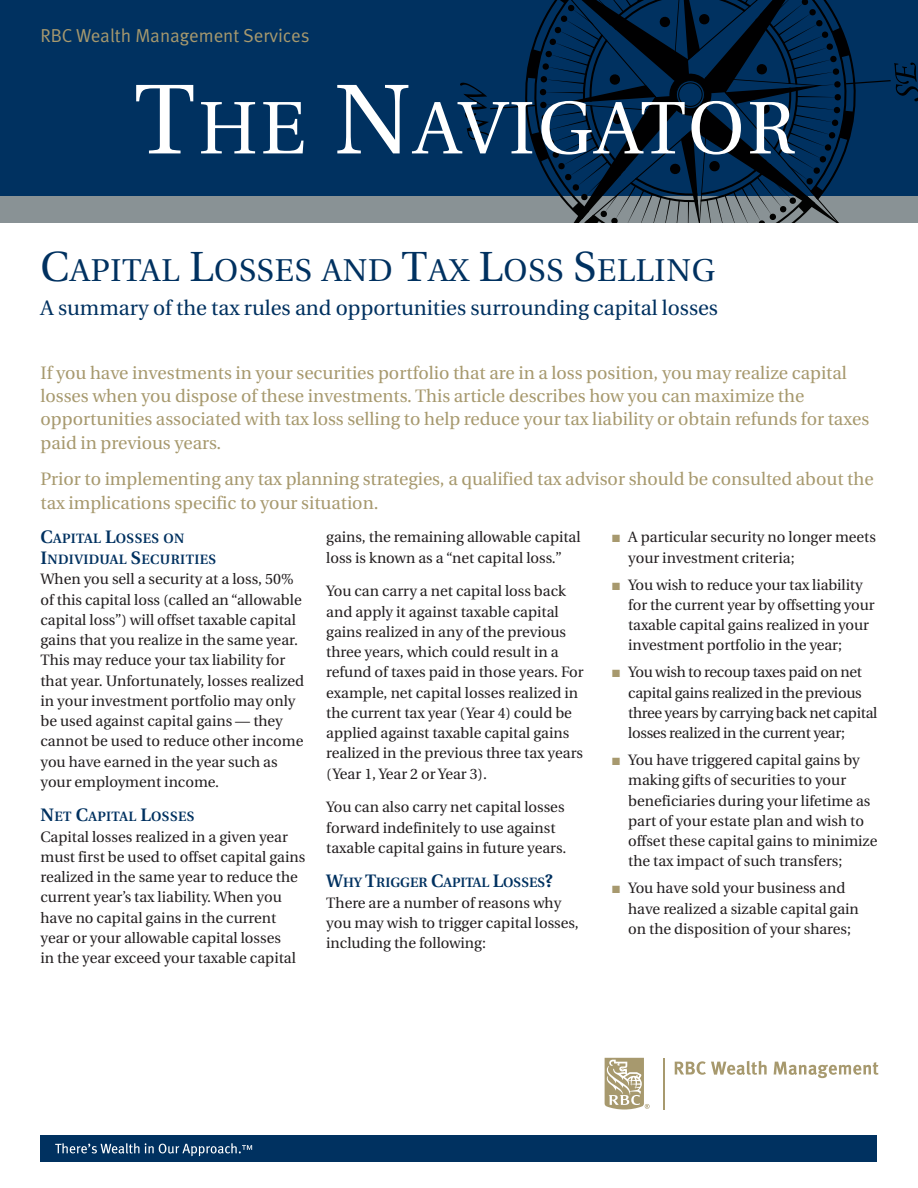
<style>
.page{position:relative;width:918px;height:1188px;background:#fff}
.page>*{position:absolute;margin:0;border:0;box-sizing:border-box;transform-origin:0 0}
.t1{font:74.25px "Utopia";letter-spacing:.04em;color:#fff}
.Title_Exterior_Cover{font:31.5px "Utopia";letter-spacing:.025em;color:#003160}
.Subtitle_Exterior_Co{font:21px "Utopia";color:#003160}
.t2{font:18.75px "Meta Normal LF";color:#a7996e}
.Introduction_GOLD873{font:18px/23.2px "Utopia";color:#a7996e}
.Body{font:15px/20.2px "Utopia";color:#231f20}
.Body-2{font:15px/20.2px "Utopia";letter-spacing:-.02em;color:#231f20}
.Body__0625_space{font:15px/20.2px "Utopia";color:#231f20}
.Text_Headlines{font:600 13.5px/21px "Utopia";letter-spacing:.025em;color:#003160}
.Text_Headlines-2{font:600 13.5px "Utopia";color:#003160}
.s1{font-size:99px}
.s2{font-size:42px}
.s3{font-size:18px}
.s4{color:#a7996e}
</style>
<div class="page">
<div style="left:0;top:0;width:918px;height:202px;background:#003160"></div>
<div style="left:0;top:196px;width:918px;height:27px;background:#899295"></div>
<svg style="left:460px;top:0;width:458px;height:223px"></svg>
<div style="left:40px;top:1135px;width:838px;height:27px;background:#003160"></div>
<svg style="left:55px;top:1143px;width:84px;height:11px"></svg>
<svg style="left:145px;top:1143px;width:107px;height:13px"></svg>
<svg style="left:605px;top:1058px;width:45px;height:52px"></svg>
<hr style="left:664px;top:1058px;width:1px;height:52px;background:#a7996e">
<svg style="left:675px;top:1061px;width:92px;height:14px"></svg>
<svg style="left:774px;top:1062px;width:104px;height:16px"></svg>
<p class="t2" style="left:40px;top:25px;width:271px">RBC Wealth Management Services</p>
<h1 class="t1" style="left:134px;top:87px;width:663px"><span class="s1">T</span>HE <span class="s1">N</span>AVIGATOR</h1>
<p class="Title_Exterior_Cover" style="left:40px;top:253px;width:676px"><span class="s2">C</span>APITAL <span class="s2">L</span>OSSES AND <span class="s2">T</span>AX <span class="s2">L</span>OSS <span class="s2">S</span>ELLING</p>
<p class="Subtitle_Exterior_Co" style="left:40px;top:296px;width:679px">A summary of the tax rules and opportunities surrounding capital losses</p>
<p class="Introduction_GOLD873" style="left:40px;top:362px;width:830px">If you have investments in your securities portfolio that are in a loss position, you may realize capital losses when you dispose of these investments. This article describes how you can maximize the opportunities associated with tax loss selling to help reduce your tax liability or obtain refunds for taxes paid in previous years.</p>
<p class="Introduction_GOLD873" style="left:40px;top:468px;width:835px">Prior to implementing any tax planning strategies, a qualified tax advisor should be consulted about the tax implications specific to your situation.</p>
<p class="Text_Headlines" style="left:40px;top:528px;width:177px"><span class="s3">C</span>APITAL <span class="s3">L</span>OSSES ON<br><span class="s3">I</span>NDIVIDUAL <span class="s3">S</span>ECURITIES</p>
<p class="Body" style="left:40px;top:569px;width:265px">When you sell a security at a loss, 50% of this capital loss (called an “allowable capital loss”) will offset taxable capital gains that you realize in the same year.<br>This may reduce your tax liability for that year. Unfortunately, losses realized in your investment portfolio may only be used against capital gains — they cannot be used to reduce other income you have earned in the year such as your employment income.</p>
<p class="Text_Headlines" style="left:40px;top:806px;width:156px"><span class="s3">N</span>ET <span class="s3">C</span>APITAL <span class="s3">L</span>OSSES</p>
<p class="Body" style="left:40px;top:827px;width:266px">Capital losses realized in a given year must first be used to offset capital gains realized in the same year to reduce the current year’s tax liability. When you have no capital gains in the current year or your allowable capital losses<br>in the year exceed your taxable capital</p>
<p class="Body" style="left:326px;top:527px;width:256px">gains, the remaining allowable capital loss is known as a “net capital loss.”</p>
<p class="Body" style="left:326px;top:581px;width:259px">You can carry a net capital loss back and apply it against taxable capital gains realized in any of the previous three years, which could result in a refund of taxes paid in those years. For example, net capital losses realized in the current tax year (Year 4) could be applied against taxable capital gains realized in the previous three tax years (Year 1, Year 2 or Year 3).</p>
<p class="Body" style="left:326px;top:797px;width:242px">You can also carry net capital losses forward indefinitely to use against taxable capital gains in future years.</p>
<p class="Text_Headlines-2" style="left:326px;top:875px;width:228px"><span class="s3">W</span>HY <span class="s3">T</span>RIGGER <span class="s3">C</span>APITAL <span class="s3">L</span>OSSES<span class="s3">?</span></p>
<p class="Body__0625_space" style="left:326px;top:893px;width:254px">There are a number of reasons why you may wish to trigger capital losses, including the following:</p>
<p class="Body" style="left:628px;top:527px;width:249px;text-indent:-16px"><span class="s4">■</span> A particular security no longer meets your investment criteria;</p>
<p class="Body" style="left:628px;top:575px;width:248px;text-indent:-16px"><span class="s4">■</span> You wish to reduce your tax liability for the current year by offsetting your taxable capital gains realized in your investment portfolio in the year;</p>
<p class="Body-2" style="left:628px;top:662px;width:251px;text-indent:-16px"><span class="s4">■</span> You wish to recoup taxes paid on net capital gains realized in the previous three years by carrying back net capital losses realized in the current year;</p>
<p class="Body" style="left:628px;top:750px;width:251px;text-indent:-16px"><span class="s4">■</span> You have triggered capital gains by making gifts of securities to your beneficiaries during your lifetime as part of your estate plan and wish to offset these capital gains to minimize the tax impact of such transfers;</p>
<p class="Body" style="left:628px;top:878px;width:232px;text-indent:-16px"><span class="s4">■</span> You have sold your business and have realized a sizable capital gain on the disposition of your shares;</p>
</div>
